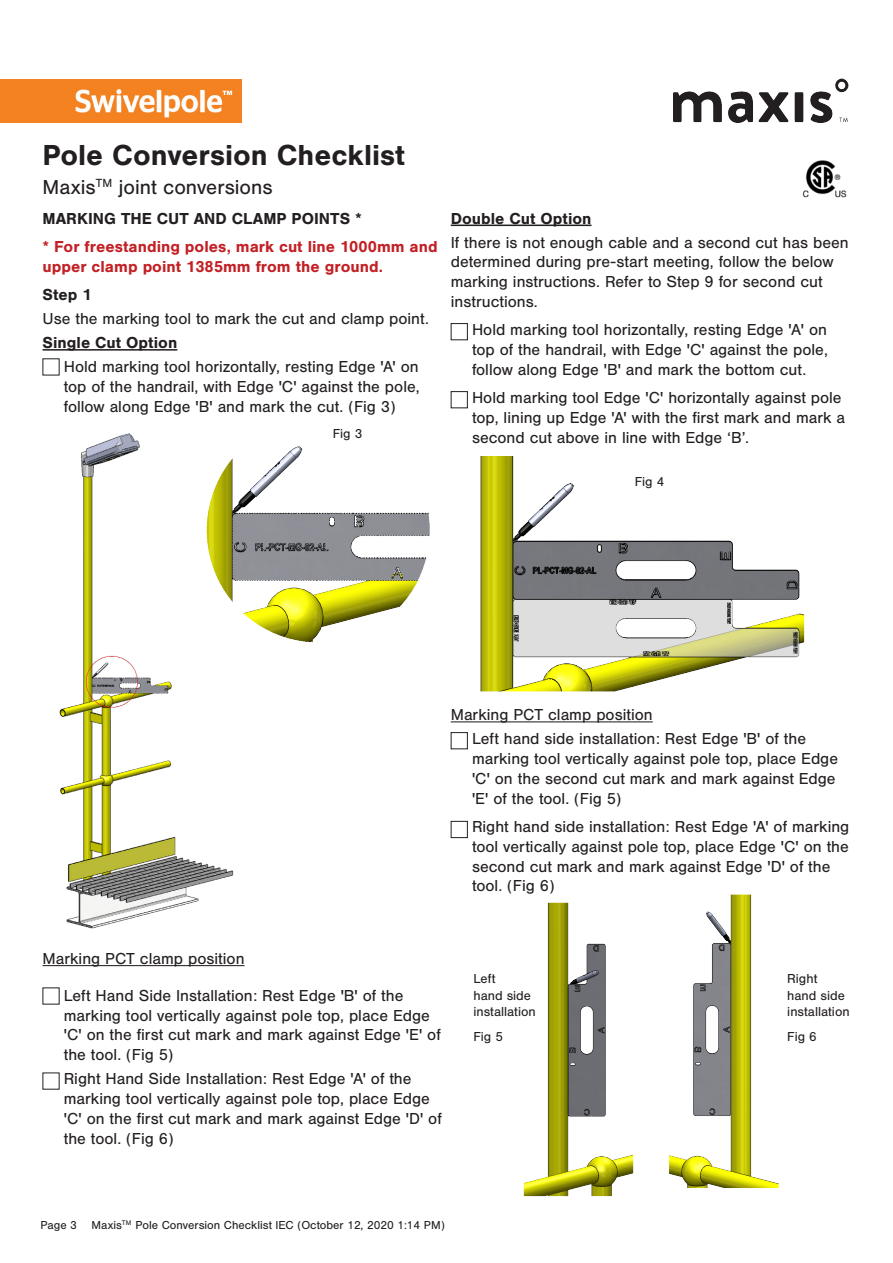
<style>
.page{position:relative;width:893px;height:1263px;background:#fff}
.page>*{position:absolute;margin:0;border:0;box-sizing:border-box;transform-origin:0 0}
.Size_19_-_Corpid_-_B{font:700 30px "Nimbus San";color:#231f20}
.Size_12_-_Corpid_C1s{font:21px "Nimbus San";color:#231f20}
.Size_7_-_Arial_-_Reg{font:16.5px/19.8px "Nimbus San";color:#231f20}
.Size_7_-_Arial_-_Reg-2{font:700 16.5px/19.8px "Nimbus San";color:#c32025}
.Size_7_-_Arial_-_Reg-3{font:700 16.5px "Nimbus San";color:#231f20}
.Size_7_-_Arial_-_Reg-4{font:13.5px/16.2px "Nimbus San";color:#231f20}
.t1{font:12px "Nimbus San";color:#231f20}
</style>
<div class="page">
<img style="left:0;top:80px;width:241px;height:42px">
<img style="left:673px;top:78px;width:176px;height:45px">
<img style="left:802px;top:160px;width:45px;height:38px">
<hr style="left:43px;top:349px;width:134px;height:2px;background:#231f20">
<hr style="left:43px;top:965px;width:202px;height:1px;background:#231f20">
<hr style="left:451px;top:225px;width:140px;height:1px;background:#231f20">
<hr style="left:451px;top:721px;width:202px;height:1px;background:#231f20">
<img style="left:59px;top:433px;width:175px;height:496px">
<img style="left:480px;top:456px;width:325px;height:236px">
<img style="left:523px;top:894px;width:256px;height:303px">
<div style="left:451px;top:732px;width:17px;height:17px;border:1px solid #231f20"></div>
<div style="left:451px;top:391px;width:17px;height:17px;border:1px solid #231f20"></div>
<div style="left:451px;top:323px;width:17px;height:17px;border:1px solid #231f20"></div>
<img style="left:187px;top:433px;width:243px;height:220px">
<div style="left:451px;top:821px;width:17px;height:17px;border:1px solid #231f20"></div>
<p class="Size_19_-_Corpid_-_B" style="left:43px;top:138px;width:364px">Pole Conversion Checklist</p>
<p class="Size_12_-_Corpid_C1s" style="left:43px;top:176px;width:232px">Maxis<sup>TM</sup> joint conversions</p>
<p class="Size_7_-_Arial_-_Reg-3" style="left:43px;top:209px;width:321px">MARKING THE CUT AND CLAMP POINTS *</p>
<p class="Size_7_-_Arial_-_Reg-2" style="left:43px;top:237px;width:397px">* For freestanding poles, mark cut line 1000mm and upper clamp point 1385mm from the ground.</p>
<p class="Size_7_-_Arial_-_Reg-3" style="left:43px;top:285px;width:51px">Step 1</p>
<p class="Size_7_-_Arial_-_Reg" style="left:43px;top:309px;width:388px">Use the marking tool to mark the cut and clamp point.</p>
<p class="Size_7_-_Arial_-_Reg-3" style="left:43px;top:333px;width:136px">Single Cut Option</p>
<p class="Size_7_-_Arial_-_Reg" style="left:64px;top:357px;width:357px;text-align:justify">Hold marking tool horizontally, resting Edge 'A' on top of the handrail, with Edge 'C' against the pole, follow along Edge 'B' and mark the cut. (Fig 3)</p>
<p class="Size_7_-_Arial_-_Reg-4" style="left:333px;top:425px;width:31px">Fig 3</p>
<p class="Size_7_-_Arial_-_Reg-3" style="left:451px;top:209px;width:142px">Double Cut Option</p>
<p class="Size_7_-_Arial_-_Reg" style="left:451px;top:233px;width:399px">If there is not enough cable and a second cut has been determined during pre-start meeting, follow the below marking instructions. Refer to Step 9 for second cut instructions.</p>
<p class="Size_7_-_Arial_-_Reg" style="left:472px;top:320px;width:357px;text-align:justify">Hold marking tool horizontally, resting Edge 'A' on top of the handrail, with Edge 'C' against the pole, follow along Edge 'B' and mark the bottom cut.</p>
<p class="Size_7_-_Arial_-_Reg" style="left:472px;top:388px;width:375px">Hold marking tool Edge 'C' horizontally against pole top, lining up Edge 'A' with the first mark and mark a second cut above in line with Edge ‘B’.</p>
<p class="Size_7_-_Arial_-_Reg-4" style="left:635px;top:474px;width:31px">Fig 4</p>
<p class="Size_7_-_Arial_-_Reg" style="left:451px;top:705px;width:204px">Marking PCT clamp position</p>
<p class="Size_7_-_Arial_-_Reg" style="left:472px;top:729px;width:368px">Left hand side installation: Rest Edge 'B' of the marking tool vertically against pole top, place Edge 'C' on the second cut mark and mark against Edge 'E' of the tool. (Fig 5)</p>
<p class="Size_7_-_Arial_-_Reg" style="left:472px;top:817px;width:379px">Right hand side installation: Rest Edge 'A' of marking tool vertically against pole top, place Edge 'C' on the second cut mark and mark against Edge 'D' of the tool. (Fig 6)</p>
<p class="Size_7_-_Arial_-_Reg" style="left:43px;top:949px;width:204px">Marking PCT clamp position</p>
<p class="Size_7_-_Arial_-_Reg" style="left:64px;top:986px;width:378px">Left Hand Side Installation: Rest Edge 'B' of the marking tool vertically against pole top, place Edge 'C' on the first cut mark and mark against Edge 'E' of the tool. (Fig 5)</p>
<p class="Size_7_-_Arial_-_Reg" style="left:64px;top:1069px;width:379px">Right Hand Side Installation: Rest Edge 'A' of the marking tool vertically against pole top, place Edge 'C' on the first cut mark and mark against Edge 'D' of the tool. (Fig 6)</p>
<p class="Size_7_-_Arial_-_Reg-4" style="left:473px;top:971px;width:64px">Left<br>hand side installation</p>
<p class="Size_7_-_Arial_-_Reg-4" style="left:473px;top:1028px;width:31px">Fig 5</p>
<p class="Size_7_-_Arial_-_Reg-4" style="left:787px;top:971px;width:64px">Right hand side installation</p>
<p class="Size_7_-_Arial_-_Reg-4" style="left:787px;top:1028px;width:31px">Fig 6</p>
<p class="t1" style="left:41px;top:1218px;width:406px">Page 3 Maxis<sup>TM</sup> Pole Conversion Checklist IEC (October 12, 2020 1:14 PM)</p>
</div>
